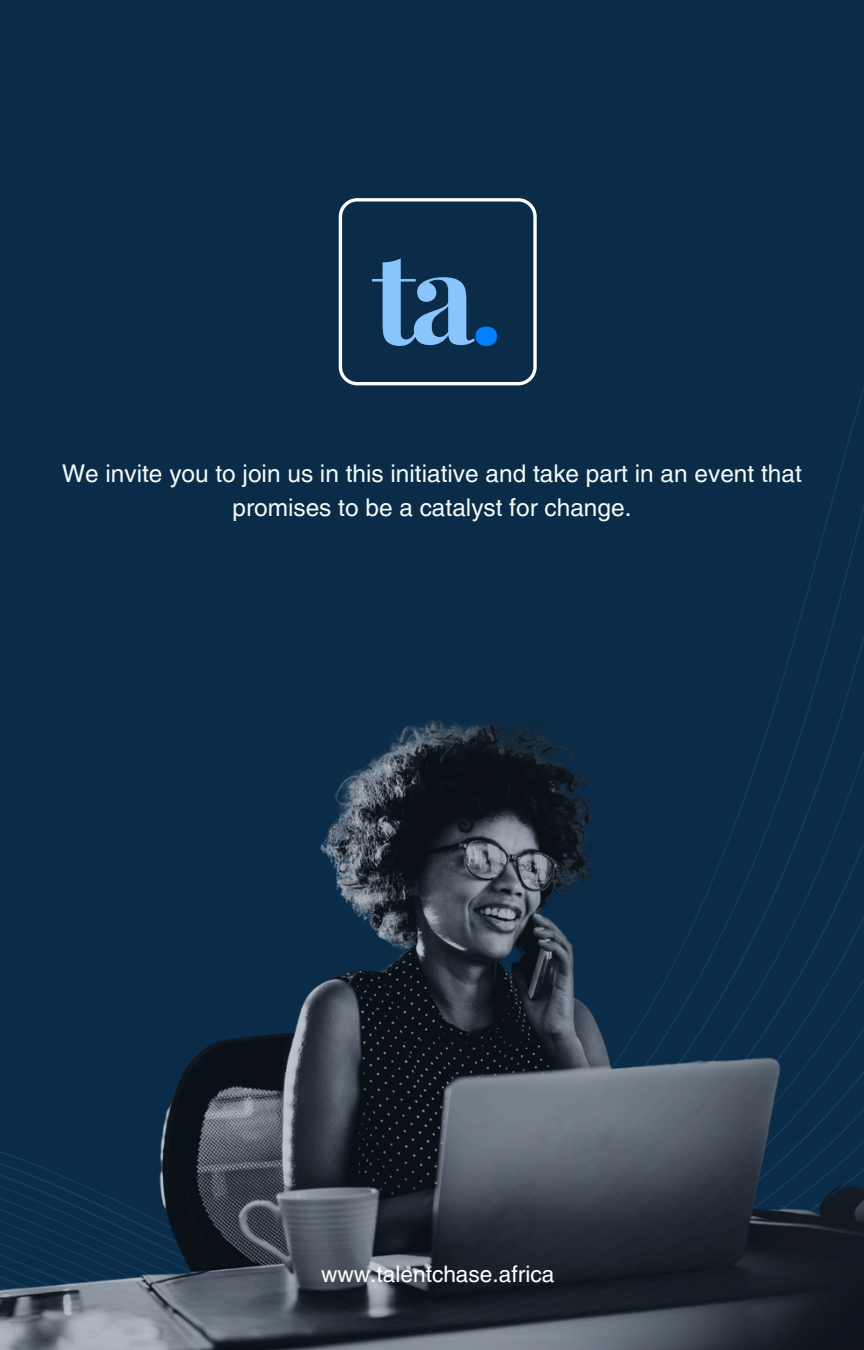
<style>
.page{position:relative;width:864px;height:1350px;background:#0b2c49}
.page>*{position:absolute;margin:0;border:0;box-sizing:border-box;transform-origin:0 0}
.t1{font:700 126.23px "Playfair Display";color:#89c4ff}
.t2{font:24.53px/33.8px "Helvetica LT Pro";color:#f5fbf9;text-align:center}
.t3{font:22.72px "Helvetica LT Pro";color:#fff}
.s1{color:#0080ff}
</style>
<div class="page">
<svg style="left:339px;top:198px;width:197px;height:187px"></svg>
<img style="left:0;top:670px;width:864px;height:680px">
<p class="t1" style="left:372px;top:208px;width:133px">ta<span class="s1">.</span></p>
<h1 class="t2" style="left:62px;top:459px;width:741px">We invite you to join us in this initiative and take part in an event that promises to be a catalyst for change.</h1>
<p class="t3" style="left:321px;top:1265px;width:235px">www.talentchase.africa</p>
</div>
